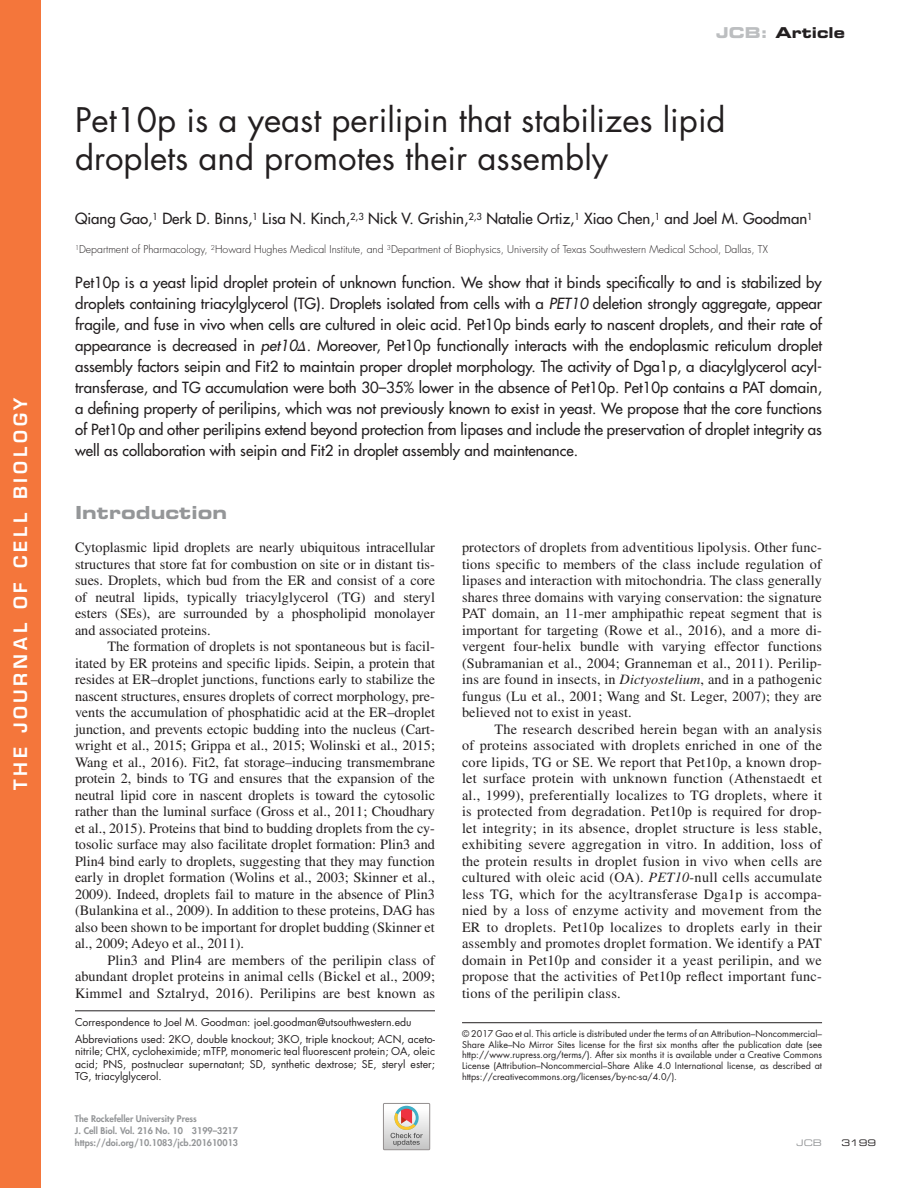
<style>
.page{position:relative;width:918px;height:1188px;background:#fff}
.page>*{position:absolute;margin:0;border:0;box-sizing:border-box;transform-origin:0 0}
.t1{font:33px/38.2px "Futura Std";color:#231f20}
.t2{font:600 18px "Eurostile LT Std";letter-spacing:.205em;color:#fff}
.t3{font:18px "Eurostile LT Std Bold Ex 2";letter-spacing:.005em;color:#949698}
.t4{font:500 15px/21px "Futura Std";color:#231f20;text-align:justify}
.t5{font:15px "Eurostile LT Std Bold Ex 2";color:#231f20}
.t6{font:14.25px/16.5px "Times LT Std";letter-spacing:.01em;color:#231f20;text-align:justify}
.t7{font:10.5px/12.5px "Futura Std";color:#231f20}
.t8{font:300 10.5px "Futura Std";color:#231f20}
.t9{font:9px/10.8px "Futura Std";color:#231f20;text-align:justify}
.t10{font:800 9px/12px "Futura Std";color:#949698}
.t11{font:9px "Eurostile LT Std Ex 2";color:#231f20}
.t12{font:9px "Eurostile LT Std Ex 2";color:#949698}
.s1{color:#bcbec0}
.s2{font-style:italic}
.s3{font-family:"STIX General";font-weight:400;font-style:italic}
</style>
<div class="page">
<div style="left:0;top:0;width:40px;height:1188px;background:#f4763b"></div>
<svg style="left:383px;top:1103px;width:47px;height:47px"></svg>
<hr style="left:75px;top:1011px;width:360px;height:1px;background:#231f20">
<hr style="left:462px;top:1022px;width:360px;height:1px;background:#231f20">
<p class="t2" style="left:9px;top:790px;width:395px;rotate:-90deg">THE JOURNAL OF CELL BIOLOGY</p>
<p class="t5" style="left:716px;top:22px;width:130px"><span class="s1">JCB:</span> Article</p>
<h1 class="t1" style="left:75px;top:101px;width:652px">Pet10p is a yeast perilipin that stabilizes lipid droplets and promotes their assembly</h1>
<p class="t4" style="left:75px;top:209px;width:739px">Qiang Gao,<sup>1</sup> Derk D. Binns,<sup>1</sup> Lisa N. Kinch,<sup>2,3</sup> Nick V. Grishin,<sup>2,3</sup> Natalie Ortiz,<sup>1</sup> Xiao Chen,<sup>1</sup> and Joel M. Goodman<sup>1</sup></p>
<p class="t8" style="left:75px;top:243px;width:694px"><sup>1</sup>Department of Pharmacology, <sup>2</sup>Howard Hughes Medical Institute, and <sup>3</sup>Department of Biophysics, University of Texas Southwestern Medical School, Dallas, TX</p>
<p class="t4" style="left:75px;top:272px;width:749px">Pet10p is a yeast lipid droplet protein of unknown function. We show that it binds specifically to and is stabilized by droplets containing triacylglycerol (TG). Droplets isolated from cells with a <span class="s2">PET10</span> deletion strongly aggregate, appear fragile, and fuse in vivo when cells are cultured in oleic acid. Pet10p binds early to nascent droplets, and their rate of appearance is decreased in <span class="s2">pet10</span><span class="s3">Δ</span>. Moreover, Pet10p functionally interacts with the endoplasmic reticulum droplet assembly factors seipin and Fit2 to maintain proper droplet morphology. The activity of Dga1p, a diacylglycerol acyl&shy;transferase, and TG accumulation were both 30–35% lower in the absence of Pet10p. Pet10p contains a PAT domain, a defining property of perilipins, which was not previously known to exist in yeast. We propose that the core functions of Pet10p and other perilipins extend beyond protection from lipases and include the preservation of droplet integrity as well as collaboration with seipin and Fit2 in droplet assembly and maintenance.</p>
<p class="t3" style="left:75px;top:500px;width:154px">Introduction</p>
<p class="t6" style="left:75px;top:539px;width:362px">Cytoplasmic lipid droplets are nearly ubiquitous intracellular structures that store fat for combustion on site or in distant tis&shy;sues. Droplets, which bud from the ER and consist of a core of neutral lipids, typically triacylglycerol (TG) and steryl esters (SEs), are surrounded by a phospholipid monolayer and associated proteins.</p>
<p class="t6" style="left:75px;top:638px;width:362px;text-indent:32px">The formation of droplets is not spontaneous but is facil&shy;itated by ER proteins and specific lipids. Seipin, a protein that resides at ER–droplet junctions, functions early to stabilize the nascent structures, ensures droplets of correct morphology, pre&shy;vents the accumulation of phosphatidic acid at the ER–droplet junction, and prevents ectopic budding into the nucleus (Cart&shy;wright et al., 2015; Grippa et al., 2015; Wolinski et al., 2015; Wang et al., 2016). Fit2, fat storage–inducing transmembrane protein 2, binds to TG and ensures that the expansion of the neutral lipid core in nascent droplets is toward the cytosolic rather than the luminal surface (Gross et al., 2011; Choudhary et al., 2015). Proteins that bind to budding droplets from the cy&shy;tosolic surface may also facilitate droplet formation: Plin3 and Plin4 bind early to droplets, suggesting that they may function early in droplet formation (Wolins et al., 2003; Skinner et al., 2009). Indeed, droplets fail to mature in the absence of Plin3 (Bulankina et al., 2009). In addition to these proteins, DAG has also been shown to be important for droplet budding (Skinner et al., 2009; Adeyo et al., 2011).</p>
<p class="t6" style="left:75px;top:951px;width:362px;text-indent:32px">Plin3 and Plin4 are members of the perilipin class of abundant droplet proteins in animal cells (Bickel et al., 2009; Kimmel and Sztalryd, 2016). Perilipins are best known as</p>
<p class="t7" style="left:75px;top:1014px;width:361px;line-height:16.8px">Correspondence to Joel M. Goodman: joel.goodman@utsouthwestern.edu<br>Abbreviations used: 2KO, double knockout; 3KO, triple knockout; ACN, aceto-</p>
<p class="t7" style="left:75px;top:1045px;width:362px;text-align:justify">nitrile; CHX, cycloheximide; mTFP, monomeric teal fluorescent protein; OA, oleic acid; PNS, postnuclear supernatant; SD, synthetic dextrose; SE, steryl ester; TG, triacylglycerol.</p>
<p class="t10" style="left:75px;top:1112px;width:165px">The Rockefeller University Press<br>J. Cell Biol. Vol. 216 No. 10 3199–3217 https://doi.org/10.1083/jcb.201610013</p>
<p class="t6" style="left:462px;top:539px;width:362px">protectors of droplets from adventitious lipolysis. Other func&shy;tions specific to members of the class include regulation of lipases and interaction with mitochondria. The class generally shares three domains with varying conservation: the signature PAT domain, an 11-mer amphipathic repeat segment that is important for targeting (Rowe et al., 2016), and a more di&shy;vergent four-helix bundle with varying effector functions (Subramanian et al., 2004; Granneman et al., 2011). Perilip&shy;ins are found in insects, in <span class="s2">Dictyostelium</span>, and in a pathogenic fungus (Lu et al., 2001; Wang and St. Leger, 2007); they are believed not to exist in yeast.</p>
<p class="t6" style="left:462px;top:720px;width:362px;text-indent:32px">The research described herein began with an analysis of proteins associated with droplets enriched in one of the core lipids, TG or SE. We report that Pet10p, a known drop&shy;let surface protein with unknown function (Athenstaedt et al., 1999), preferentially localizes to TG droplets, where it is protected from degradation. Pet10p is required for drop&shy;let integrity; in its absence, droplet structure is less stable, exhibiting severe aggregation in vitro. In addition, loss of the protein results in droplet fusion in vivo when cells are cultured with oleic acid (OA). <span class="s2">PET10</span>-null cells accumulate less TG, which for the acyltransferase Dga1p is accompa&shy;nied by a loss of enzyme activity and movement from the ER to droplets. Pet10p localizes to droplets early in their assembly and promotes droplet formation. We identify a PAT domain in Pet10p and consider it a yeast perilipin, and we propose that the activities of Pet10p reflect important func&shy;tions of the perilipin class.</p>
<p class="t9" style="left:462px;top:1028px;width:362px">© 2017 Gao et al. This article is distributed under the terms of an Attribution–Noncommercial– Share Alike–No Mirror Sites license for the first six months after the publication date (see http://www.rupress.org/terms/). After six months it is available under a Creative Commons License (Attribution–Noncommercial–Share Alike 4.0 International license, as described at https://creativecommons.org/licenses/by-nc-sa/4.0/).</p>
<p class="t12" style="left:796px;top:1136px;width:27px">JCB</p>
<p class="t11" style="left:842px;top:1136px;width:36px">3199</p>
</div>
